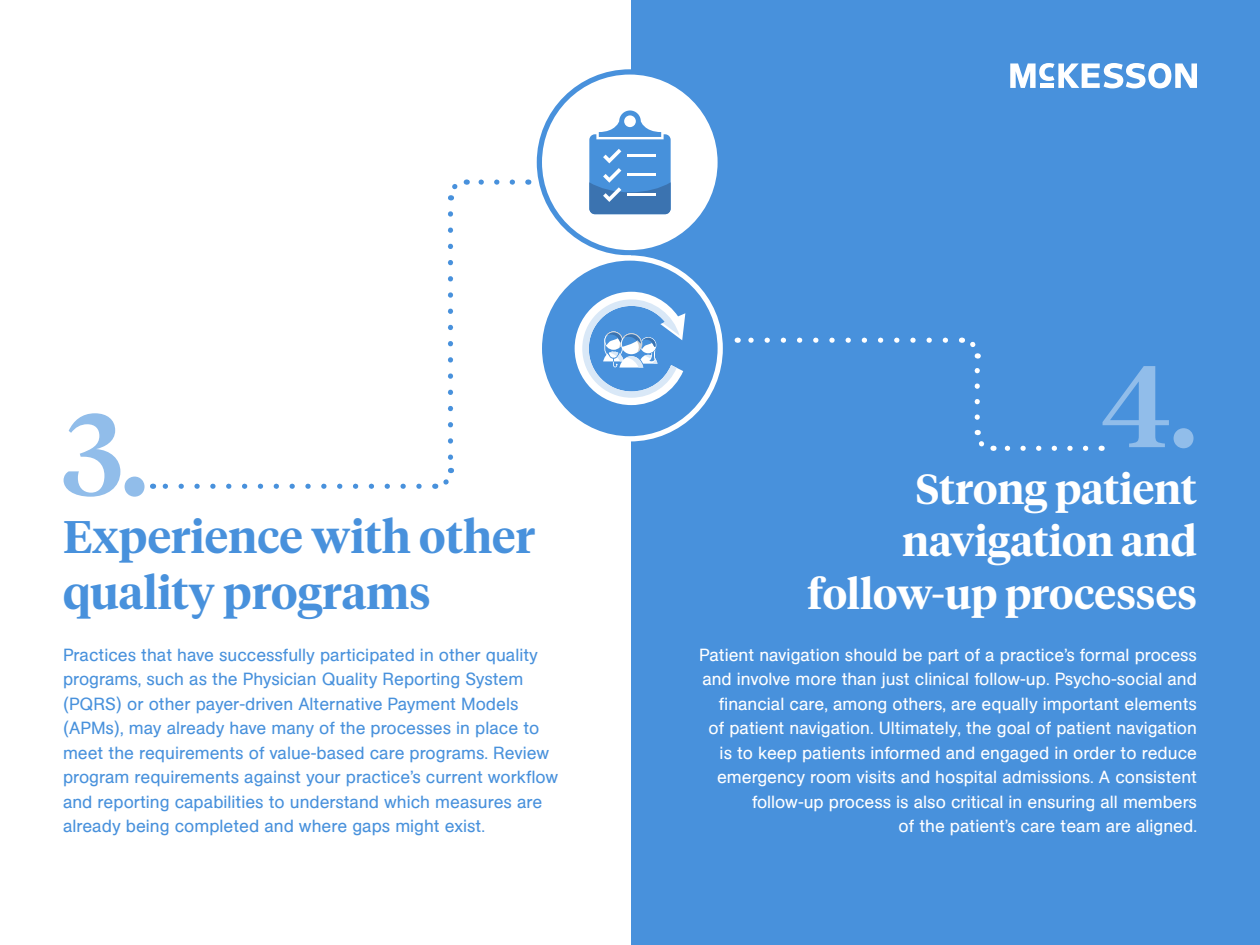
<style>
.page{position:relative;width:1260px;height:945px;background:#fff}
.page>*{position:absolute;margin:0;border:0;box-sizing:border-box;transform-origin:0 0}
.t1{font:500 115.5px "Tiempos Headline";color:#91bdea}
.t2{font:600 45.5px/56px "Tiempos Headline";color:#4891dc}
.t3{font:600 42px/52.5px "Tiempos Headline";color:#fff;text-align:right}
.t4{font:17.5px/24.5px "AG Book Pro";color:#fff;text-align:right}
.t5{font:17.5px/24.5px "AG Book Pro";color:#4891dc}
</style>
<div class="page">
<div style="left:632px;top:0;width:628px;height:945px;background:#4891dc"></div>
<div style="left:539px;top:72px;width:181px;height:181px;background:#fff;border-radius:50%"></div>
<div style="left:537px;top:69px;width:186px;height:186px;border:5px solid #4891dc;border-radius:50%"></div>
<div style="left:539px;top:258px;width:181px;height:181px;background:#4891dc;border-radius:50%"></div>
<div style="left:537px;top:255px;width:186px;height:186px;border:5px solid #fff;border-radius:50%"></div>
<svg style="left:478px;top:179px;width:34px;height:6px"></svg>
<svg style="left:448px;top:214px;width:5px;height:246px"></svg>
<svg style="left:162px;top:484px;width:257px;height:5px"></svg>
<svg style="left:448px;top:179px;width:19px;height:21px"></svg>
<svg style="left:434px;top:468px;width:20px;height:21px"></svg>
<svg style="left:575px;top:292px;width:110px;height:113px"></svg>
<svg style="left:589px;top:79px;width:93px;height:135px"></svg>
<hr style="left:627px;top:154px;width:29px;height:3px;background:#fff">
<hr style="left:627px;top:174px;width:29px;height:2px;background:#fff">
<hr style="left:627px;top:193px;width:29px;height:2px;background:#fff">
<svg style="left:1004px;top:446px;width:82px;height:5px"></svg>
<svg style="left:748px;top:338px;width:197px;height:5px"></svg>
<svg style="left:974px;top:430px;width:20px;height:21px"></svg>
<svg style="left:961px;top:337px;width:19px;height:80px"></svg>
<svg style="left:1010px;top:63px;width:187px;height:25px"></svg>
<p class="t1" style="left:63px;top:375px;width:87px">3.</p>
<p class="t2" style="left:63px;top:506px;width:474px">Experience with other quality programs</p>
<p class="t5" style="left:63px;top:642px;width:497px">Practices that have successfully participated in other quality programs, such as the Physician Quality Reporting System (PQRS) or other payer-driven Alternative Payment Models (APMs), may already have many of the processes in place to meet the requirements of value-based care programs. Review program requirements against your practice’s current workflow and reporting capabilities to understand which measures are already being completed and where gaps might exist.</p>
<p class="t1" style="left:1102px;top:327px;width:97px">4.</p>
<p class="t3" style="left:808px;top:461px;width:391px">Strong patient navigation and follow-up processes</p>
<p class="t4" style="left:699px;top:642px;width:499px">Patient navigation should be part of a practice’s formal process and involve more than just clinical follow-up. Psycho-social and financial care, among others, are equally important elements of patient navigation. Ultimately, the goal of patient navigation is to keep patients informed and engaged in order to reduce emergency room visits and hospital admissions. A consistent follow-up process is also critical in ensuring all members<br>of the patient’s care team are aligned.</p>
</div>
